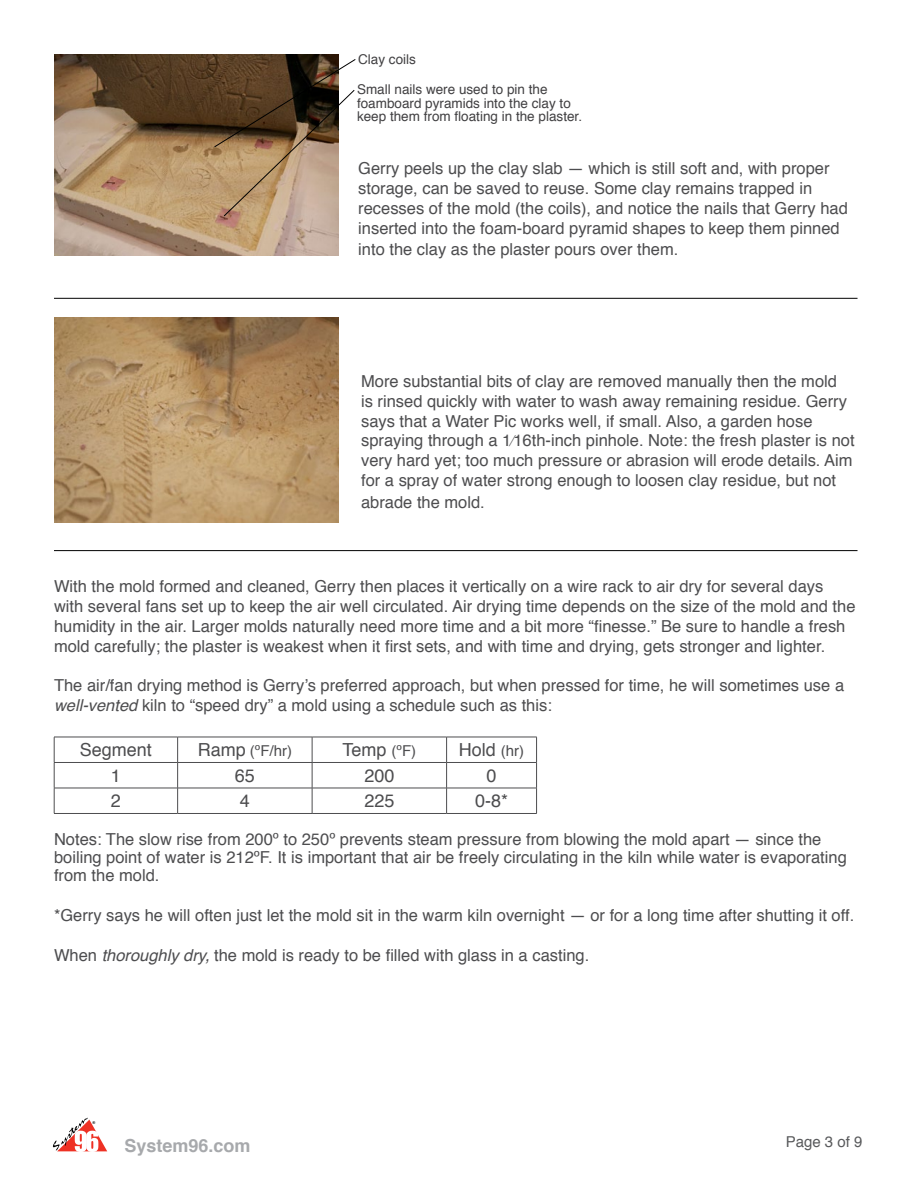
<style>
.page{position:relative;width:918px;height:1188px;background:#fff}
.page>*{position:absolute;margin:0;border:0;box-sizing:border-box;transform-origin:0 0}
.t1{font:18px "Helvetica";color:#4d4d4f}
.t2{font:700 18px "Helvetica";color:#a7a9ac}
.t3{font:16.5px/19.8px "Helvetica";color:#4d4d4f}
.t4{font:15px "Helvetica";color:#4d4d4f}
.t5{font:15px "Helvetica";color:#58595b}
.t6{font:13.5px/13.5px "Helvetica";color:#414042}
.t7{font:700 3.9px "Helvetica";color:#000}
.s1{font-family:"Myriad Pro";font-weight:300}
.s2{font-style:italic}
.s3{font-size:18px}
.s4{font-size:15px}
</style>
<div class="page">
<svg style="left:53px;top:1118px;width:54px;height:34px"></svg>
<hr style="left:54px;top:298px;width:804px;height:1px;background:#000">
<hr style="left:54px;top:550px;width:804px;height:1px;background:#000">
<hr style="left:54px;top:737px;width:124px;height:1px;background:#4d4d4f">
<hr style="left:178px;top:737px;width:134px;height:1px;background:#4d4d4f">
<hr style="left:312px;top:737px;width:135px;height:1px;background:#4d4d4f">
<hr style="left:447px;top:737px;width:90px;height:1px;background:#4d4d4f">
<hr style="left:54px;top:762px;width:124px;height:1px;background:#4d4d4f">
<hr style="left:178px;top:762px;width:134px;height:1px;background:#4d4d4f">
<hr style="left:312px;top:762px;width:135px;height:1px;background:#4d4d4f">
<hr style="left:447px;top:762px;width:90px;height:1px;background:#4d4d4f">
<hr style="left:54px;top:788px;width:124px;height:1px;background:#4d4d4f">
<svg style="left:54px;top:737px;width:1px;height:76px"></svg>
<hr style="left:178px;top:788px;width:134px;height:1px;background:#4d4d4f">
<svg style="left:177px;top:737px;width:1px;height:76px"></svg>
<hr style="left:312px;top:788px;width:135px;height:1px;background:#4d4d4f">
<svg style="left:312px;top:737px;width:1px;height:76px"></svg>
<hr style="left:447px;top:788px;width:90px;height:1px;background:#4d4d4f">
<svg style="left:446px;top:737px;width:1px;height:76px"></svg>
<svg style="left:536px;top:737px;width:1px;height:76px"></svg>
<hr style="left:54px;top:813px;width:124px;height:1px;background:#4d4d4f">
<hr style="left:178px;top:813px;width:134px;height:1px;background:#4d4d4f">
<hr style="left:312px;top:813px;width:135px;height:1px;background:#4d4d4f">
<hr style="left:447px;top:813px;width:90px;height:1px;background:#4d4d4f">
<img style="left:55px;top:54px;width:283px;height:202px">
<img style="left:54px;top:318px;width:285px;height:204px">
<svg style="left:214px;top:59px;width:142px;height:158px;background:#8d7760"></svg>
<p class="t6" style="left:358px;top:53px;width:59px">Clay coils</p>
<p class="t6" style="left:357px;top:83px;width:227px">Small nails were used to pin the foamboard pyramids into the clay to keep them from floating in the plaster.</p>
<p class="t3" style="left:358px;top:159px;width:491px">Gerry peels up the clay slab — which is still soft and, with proper storage, can be saved to reuse. Some clay remains trapped in recesses of the mold (the coils), and notice the nails that Gerry had inserted into the foam-board pyramid shapes to keep them pinned</p>
<p class="t3" style="left:358px;top:240px;width:322px">into the clay as the plaster pours over them.</p>
<p class="t3" style="left:361px;top:372px;width:495px">More substantial bits of clay are removed manually then the mold<br>is rinsed quickly with water to wash away remaining residue. Gerry says that a Water Pic works well, if small. Also, a garden hose spraying through a 1<span class="s1">/</span>16th-inch pinhole. Note: the fresh plaster is not very hard yet; too much pressure or abrasion will erode details. Aim for a spray of water strong enough to loosen clay residue, but not</p>
<p class="t3" style="left:361px;top:492px;width:125px">abrade the mold.</p>
<p class="t3" style="left:54px;top:577px;width:803px">With the mold formed and cleaned, Gerry then places it vertically on a wire rack to air dry for several days with several fans set up to keep the air well circulated. Air drying time depends on the size of the mold and the humidity in the air. Larger molds naturally need more time and a bit more “finesse.” Be sure to handle a fresh mold carefully; the plaster is weakest when it first sets, and with time and drying, gets stronger and lighter.</p>
<p class="t3" style="left:54px;top:676px;width:792px">The air/fan drying method is Gerry’s preferred approach, but when pressed for time, he will sometimes use a <span class="s2">well-vented</span> kiln to “speed dry” a mold using a schedule such as this:</p>
<p class="t1" style="left:80px;top:736px;width:74px">Segment</p>
<p class="t4" style="left:198px;top:740px;width:96px"><span class="s3">Ramp</span> (ºF/hr)</p>
<p class="t1" style="left:343px;top:736px;width:75px">Temp <span class="s4">(ºF)</span></p>
<p class="t1" style="left:459px;top:736px;width:67px">Hold <span class="s4">(hr)</span></p>
<p class="t1" style="left:111px;top:762px;width:12px">1</p>
<p class="t1" style="left:235px;top:762px;width:22px">65</p>
<p class="t1" style="left:364px;top:762px;width:32px">200</p>
<p class="t1" style="left:487px;top:762px;width:12px">0</p>
<p class="t1" style="left:111px;top:787px;width:12px">2</p>
<p class="t1" style="left:240px;top:787px;width:12px">4</p>
<p class="t1" style="left:364px;top:787px;width:32px">225</p>
<p class="t1" style="left:475px;top:787px;width:35px">0-8*</p>
<p class="t3" style="left:54px;top:831px;width:794px;line-height:18px">Notes: The slow rise from 200º to 250º prevents steam pressure from blowing the mold apart — since the boiling point of water is 212ºF. It is important that air be freely circulating in the kiln while water is evaporating from the mold.</p>
<p class="t3" style="left:54px;top:906px;width:802px">*Gerry says he will often just let the mold sit in the warm kiln overnight — or for a long time after shutting it off.</p>
<p class="t3" style="left:54px;top:945px;width:537px">When <span class="s2">thoroughly dry,</span> the mold is ready to be filled with glass in a casting.</p>
<p class="t7" style="left:92px;top:1120px;width:4px">®</p>
<p class="t2" style="left:124px;top:1131px;width:128px">System96.com</p>
<p class="t5" style="left:786px;top:1130px;width:78px">Page 3 of 9</p>
</div>
